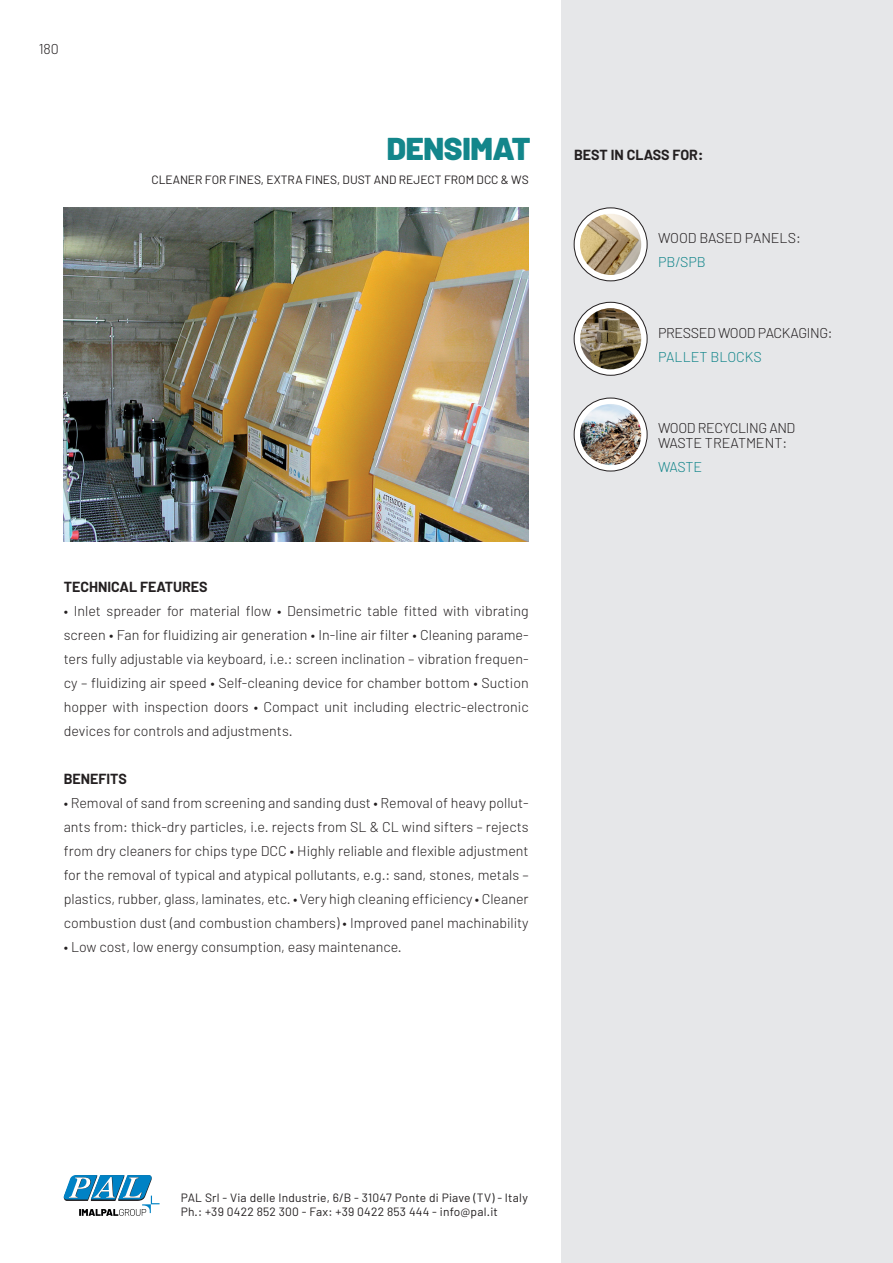
<style>
.page{position:relative;width:893px;height:1263px;background:#fff}
.page>*{position:absolute;margin:0;border:0;box-sizing:border-box;transform-origin:0 0}
.PARAGRAFO_BASE{font:900 31.5px "Barlow";letter-spacing:-.01em;color:#13868b}
.PARAGRAFO_BASE-2{font:300 14.25px/24px "Barlow";color:#231f20;text-align:justify}
.PARAGRAFO_BASE-3{font:300 14.25px/24px "Barlow";letter-spacing:-.025em;color:#231f20}
.PARAGRAFO_BASE-4{font:700 14.25px "Barlow";color:#231f20}
.PARAGRAFO_BASE-5{font:300 14.25px "Barlow";letter-spacing:-.03em;color:#13868b}
.PARAGRAFO_BASE-6{font:12px "Barlow";letter-spacing:.02em;color:#231f20}
.Intestazione{font:12px "Barlow";color:#231f20}
.s1{color:#13868b}
</style>
<div class="page">
<div style="left:561px;top:0;width:332px;height:1263px;background:#e6e7e9"></div>
<img style="left:64px;top:208px;width:465px;height:334px">
<svg style="left:574px;top:208px;width:73px;height:73px"></svg>
<div style="left:574px;top:208px;width:73px;height:73px;border:1px solid #231f20;border-radius:50%"></div>
<img style="left:580px;top:214px;width:61px;height:61px;border-radius:31px">
<svg style="left:574px;top:302px;width:73px;height:73px"></svg>
<div style="left:574px;top:302px;width:73px;height:73px;border:1px solid #231f20;border-radius:50%"></div>
<img style="left:580px;top:308px;width:61px;height:61px;border-radius:31px">
<svg style="left:574px;top:398px;width:73px;height:73px"></svg>
<div style="left:574px;top:398px;width:73px;height:73px;border:1px solid #231f20;border-radius:50%"></div>
<img style="left:580px;top:404px;width:61px;height:61px;border-radius:31px">
<svg style="left:63px;top:1175px;width:97px;height:41px"></svg>
<p class="PARAGRAFO_BASE-2" style="left:39px;top:37px;width:22px">180</p>
<p class="PARAGRAFO_BASE" style="left:387px;top:129px;width:145px">DENSIMAT</p>
<p class="Intestazione" style="left:151px;top:173px;width:379px">CLEANER FOR FINES, EXTRA FINES, DUST AND REJECT FROM DCC &amp; WS</p>
<p class="PARAGRAFO_BASE-4" style="left:64px;top:578px;width:145px">TECHNICAL FEATURES</p>
<p class="PARAGRAFO_BASE-2" style="left:64px;top:598px;width:466px">• Inlet spreader for material flow • Densimetric table fitted with vibrating screen • Fan for fluidizing air generation • In-line air filter • Cleaning parame&shy;ters fully adjustable via keyboard, i.e.: screen inclination – vibration frequen&shy;cy – fluidizing air speed • Self-cleaning device for chamber bottom • Suction hopper with inspection doors • Compact unit including electric-electronic devices for controls and adjustments.</p>
<p class="PARAGRAFO_BASE-4" style="left:64px;top:770px;width:65px">BENEFITS</p>
<p class="PARAGRAFO_BASE-2" style="left:64px;top:790px;width:466px">• Removal of sand from screening and sanding dust • Removal of heavy pollut&shy;ants from: thick-dry particles, i.e. rejects from SL &amp; CL wind sifters – rejects from dry cleaners for chips type DCC • Highly reliable and flexible adjustment for the removal of typical and atypical pollutants, e.g.: sand, stones, metals – plastics, rubber, glass, laminates, etc. • Very high cleaning efficiency • Cleaner combustion dust (and combustion chambers) • Improved panel machinability</p>
<p class="PARAGRAFO_BASE-2" style="left:64px;top:934px;width:340px">• Low cost, low energy consumption, easy maintenance.</p>
<p class="PARAGRAFO_BASE-4" style="left:574px;top:146px;width:131px">BEST IN CLASS FOR:</p>
<p class="PARAGRAFO_BASE-2" style="left:658px;top:226px;width:144px">WOOD BASED PANELS:<br><span class="s1">PB/SPB</span></p>
<p class="PARAGRAFO_BASE-3" style="left:658px;top:320px;width:176px">PRESSED WOOD PACKAGING:<br><span class="s1">PALLET BLOCKS</span></p>
<p class="PARAGRAFO_BASE-3" style="left:658px;top:420px;width:139px;line-height:15px">WOOD RECYCLING AND<br>WASTE TREATMENT:</p>
<p class="PARAGRAFO_BASE-5" style="left:658px;top:458px;width:46px">WASTE</p>
<p class="PARAGRAFO_BASE-6" style="left:181px;top:1190px;width:349px">PAL Srl - Via delle Industrie, 6/B - 31047 Ponte di Piave (TV) - Italy</p>
<p class="PARAGRAFO_BASE-6" style="left:181px;top:1204px;width:319px">Ph.: +39 0422 852 300 - Fax: +39 0422 853 444 - info@pal.it</p>
</div>
